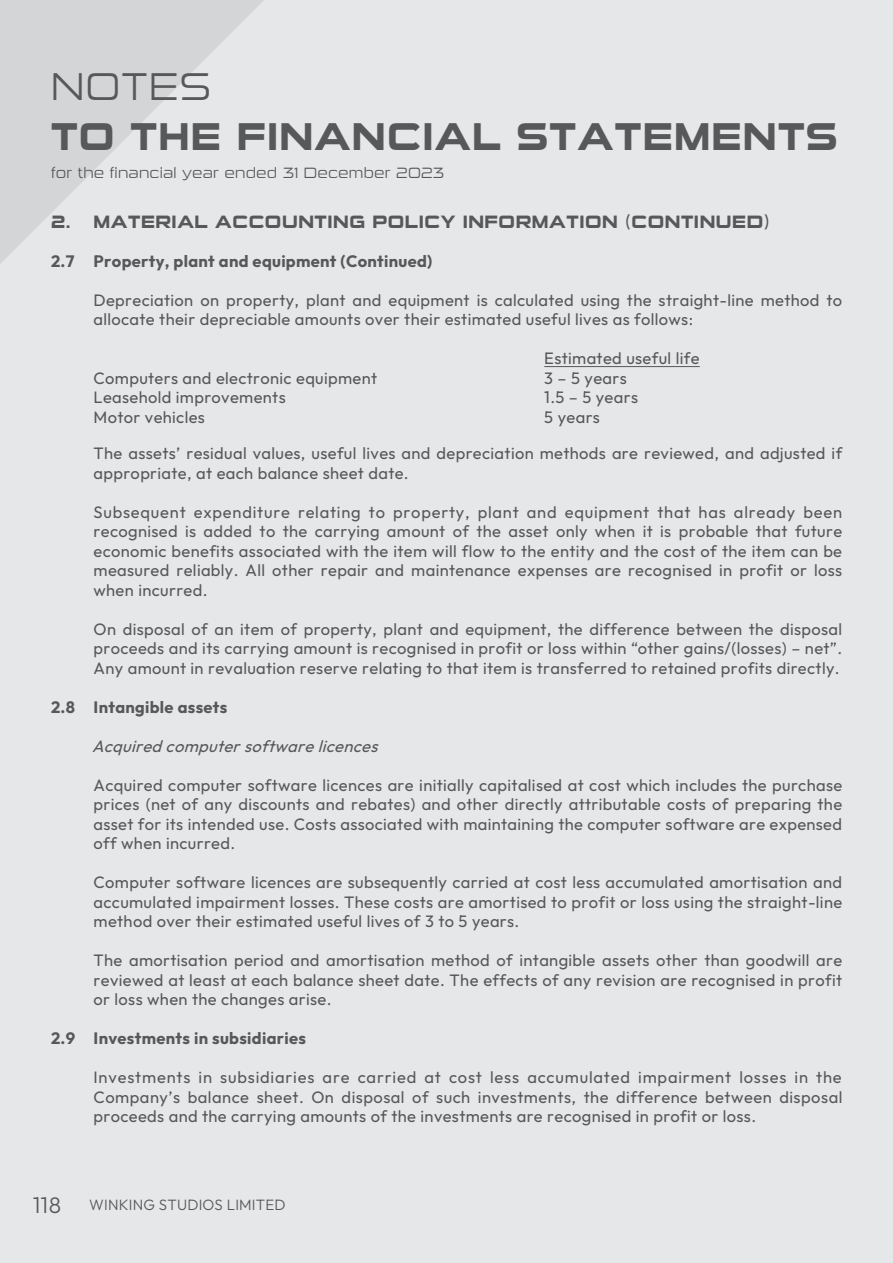
<style>
.page{position:relative;width:893px;height:1263px;background:#e6e7e9}
.page>*{position:absolute;margin:0;border:0;box-sizing:border-box;transform-origin:0 0}
.t1{font:700 39px "Sui Generis Rg";letter-spacing:.03em;color:#57585a}
.t2{font:39px "Sui Generis Lt";letter-spacing:.03em;color:#57585a}
.t3{font:700 18px "Sui Generis Rg";letter-spacing:.03em;color:#57585a}
.t4{font:16.5px/19.5px "Outfit";letter-spacing:.02em;color:#57585a;text-align:justify}
.t5{font:700 16.5px "Outfit";letter-spacing:.02em;color:#57585a}
.t6{font:italic 16.5px "Outfit";color:#57585a}
.t7{font:15px "Sui Generis Lt";letter-spacing:.01em;color:#57585a}
.t8{font:300 15px "Outfit";letter-spacing:.01em;color:#57585a}
.s1{font-size:22.5px}
</style>
<div class="page">
<svg style="left:0;top:0;width:264px;height:264px;fill:#d8d9db"></svg>
<hr style="left:544px;top:366px;width:156px;height:1px;background:#57585a">
<h1 class="t2" style="left:51px;top:63px;width:161px">NOTES</h1>
<h1 class="t1" style="left:51px;top:113px;width:788px">TO THE FINANCIAL STATEMENTS</h1>
<p class="t7" style="left:51px;top:164px;width:395px">for the financial year ended 31 December 2023</p>
<p class="t3" style="left:51px;top:211px;width:720px">2. MATERIAL ACCOUNTING POLICY INFORMATION (CONTINUED)</p>
<p class="t5" style="left:51px;top:250px;width:383px">2.7 Property, plant and equipment (Continued)</p>
<p class="t4" style="left:94px;top:291px;width:750px">Depreciation on property, plant and equipment is calculated using the straight-line method to allocate their depreciable amounts over their estimated useful lives as follows:</p>
<p class="t4" style="left:544px;top:349px;width:157px">Estimated useful life</p>
<p class="t4" style="left:94px;top:369px;width:285px">Computers and electronic equipment</p>
<p class="t4" style="left:544px;top:369px;width:84px">3 – 5 years</p>
<p class="t4" style="left:94px;top:388px;width:194px">Leasehold improvements</p>
<p class="t4" style="left:544px;top:388px;width:95px">1.5 – 5 years</p>
<p class="t4" style="left:94px;top:408px;width:113px">Motor vehicles</p>
<p class="t4" style="left:544px;top:408px;width:57px">5 years</p>
<p class="t4" style="left:94px;top:444px;width:750px">The assets’ residual values, useful lives and depreciation methods are reviewed, and adjusted if appropriate, at each balance sheet date.</p>
<p class="t4" style="left:94px;top:503px;width:750px">Subsequent expenditure relating to property, plant and equipment that has already been recognised is added to the carrying amount of the asset only when it is probable that future economic benefits associated with the item will flow to the entity and the cost of the item can be measured reliably. All other repair and maintenance expenses are recognised in profit or loss when incurred.</p>
<p class="t4" style="left:94px;top:620px;width:750px">On disposal of an item of property, plant and equipment, the difference between the disposal proceeds and its carrying amount is recognised in profit or loss within “other gains/(losses) – net”.<br>Any amount in revaluation reserve relating to that item is transferred to retained profits directly.</p>
<p class="t5" style="left:51px;top:696px;width:178px">2.8 Intangible assets</p>
<p class="t6" style="left:92px;top:735px;width:293px">Acquiredcomputersoftwarelicences</p>
<p class="t4" style="left:94px;top:776px;width:750px">Acquired computer software licences are initially capitalised at cost which includes the purchase prices (net of any discounts and rebates) and other directly attributable costs of preparing the asset for its intended use. Costs associated with maintaining the computer software are expensed off when incurred.</p>
<p class="t4" style="left:94px;top:873px;width:750px">Computer software licences are subsequently carried at cost less accumulated amortisation and accumulated impairment losses. These costs are amortised to profit or loss using the straight-line method over their estimated useful lives of 3 to 5 years.</p>
<p class="t4" style="left:94px;top:951px;width:750px">The amortisation period and amortisation method of intangible assets other than goodwill are reviewed at least at each balance sheet date. The effects of any revision are recognised in profit or loss when the changes arise.</p>
<p class="t5" style="left:51px;top:1028px;width:256px">2.9 Investments in subsidiaries</p>
<p class="t4" style="left:94px;top:1068px;width:750px">Investments in subsidiaries are carried at cost less accumulated impairment losses in the Company’s balance sheet. On disposal of such investments, the difference between disposal proceeds and the carrying amounts of the investments are recognised in profit or loss.</p>
<p class="t8" style="left:33px;top:1195px;width:254px"><span class="s1">118</span> WINKING STUDIOS LIMITED</p>
</div>
